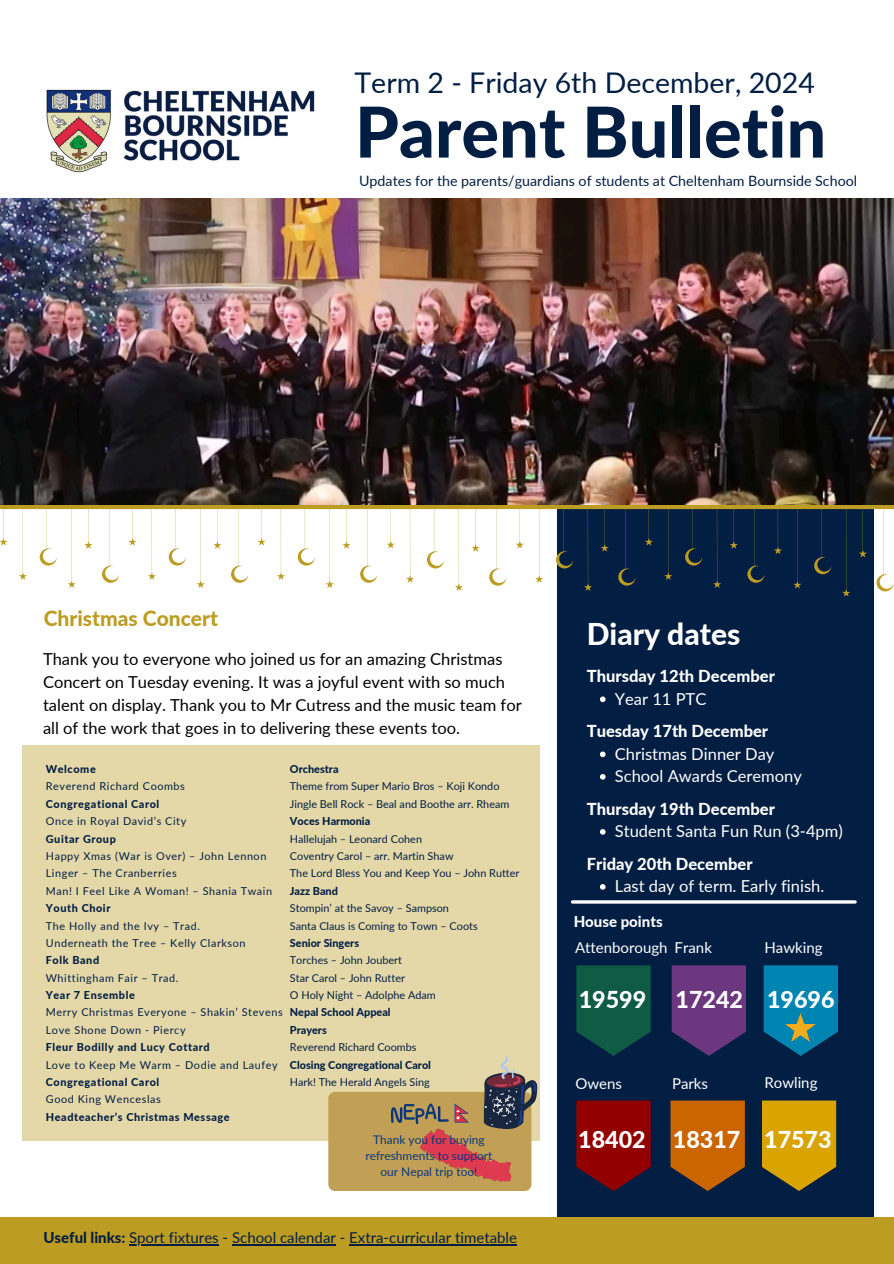
<style>
.page{position:relative;width:894px;height:1264px;background:#fff}
.page>*{position:absolute;margin:0;border:0;box-sizing:border-box;transform-origin:0 0}
.t1{font:800 70.2px "Lato";color:#031e43}
.t2{font:800 30px "Lato";color:#fff}
.t3{font:28.5px "Lato";color:#031e43}
.t4{font:800 23.25px "Lato";color:#fff}
.t5{font:800 21px "Lato";color:#bc9c22}
.t6{font:16.5px/23px "Lato";color:#000}
.t7{font:16.5px "Lato";color:#fff}
.t8{font:800 16.5px "Lato";color:#fff}
.t9{font:15px "Lato";color:#031e43}
.t10{font:15px "Lato";color:#fff}
.t11{font:800 15px "Lato";color:#fff}
.t12{font:14.25px "Lato";color:#031e43}
.t13{font:11.85px/16.4px "Lato";color:#0c377d;text-align:center}
.t14{font:10.8px "Lato";color:#031e43}
.t15{font:10.8px "Lato";letter-spacing:.05em;color:#031e43}
.t16{font:800 10.8px "Lato";letter-spacing:.05em;color:#031e43}
.t17{font:800 10.8px "Lato";color:#031e43}
.s1{font-weight:800}
</style>
<div class="page">
<img style="left:46px;top:89px;width:269px;height:84px">
<div style="left:557px;top:490px;width:316px;height:727px;background:#031e43"></div>
<svg style="left:644px;top:509px;width:120px;height:79px"></svg>
<svg style="left:0;top:509px;width:119px;height:79px"></svg>
<svg style="left:128px;top:509px;width:120px;height:79px"></svg>
<svg style="left:257px;top:509px;width:120px;height:79px"></svg>
<svg style="left:386px;top:509px;width:120px;height:81px"></svg>
<svg style="left:515px;top:509px;width:120px;height:81px"></svg>
<svg style="left:773px;top:509px;width:120px;height:87px"></svg>
<div style="left:0;top:504px;width:893px;height:5px;background:#bc9c22"></div>
<hr style="left:572px;top:900px;width:282px;height:3px;background:#fff">
<img style="left:0;top:198px;width:893px;height:306px">
<svg style="left:576px;top:965px;width:74px;height:90px"></svg>
<svg style="left:671px;top:965px;width:74px;height:90px"></svg>
<svg style="left:763px;top:965px;width:74px;height:90px"></svg>
<svg style="left:670px;top:1100px;width:74px;height:90px"></svg>
<svg style="left:576px;top:1100px;width:74px;height:90px"></svg>
<svg style="left:762px;top:1100px;width:73px;height:90px"></svg>
<div style="left:0;top:1217px;width:893px;height:46px;background:#bc9c22"></div>
<hr style="left:129px;top:1244px;width:90px;height:1px;background:#031e43">
<hr style="left:232px;top:1244px;width:104px;height:1px;background:#031e43">
<hr style="left:349px;top:1244px;width:168px;height:1px;background:#031e43">
<img style="left:785px;top:1013px;width:30px;height:28px">
<div style="left:22px;top:745px;width:517px;height:395px;background:#e4d8a9"></div>
<svg style="left:600px;top:696px;width:5px;height:6px"></svg>
<svg style="left:600px;top:751px;width:5px;height:6px"></svg>
<svg style="left:600px;top:774px;width:5px;height:5px"></svg>
<svg style="left:600px;top:829px;width:5px;height:5px"></svg>
<svg style="left:600px;top:884px;width:5px;height:5px"></svg>
<div style="left:328px;top:1091px;width:203px;height:99px;background:#c1a056;border-radius:7px"></div>
<svg style="left:391px;top:1056px;width:146px;height:125px"></svg>
<h5 class="t3" style="left:354px;top:65px;width:462px">Term 2 - Friday 6th December, 2024</h5>
<p class="t1" style="left:355px;top:88px;width:472px">Parent Bulletin</p>
<p class="t12" style="left:359px;top:172px;width:499px">Updates for the parents/guardians of students at Cheltenham Bournside School</p>
<h1 class="t5" style="left:44px;top:605px;width:176px">Christmas Concert</h1>
<h5 class="t2" style="left:586px;top:615px;width:155px">Diary dates</h5>
<h6 class="t6" style="left:43px;top:647px;width:480px">Thank you to everyone who joined us for an amazing Christmas Concert on Tuesday evening. It was a joyful event with so much talent on display. Thank you to Mr Cutress and the music team for all of the work that goes in to delivering these events too.</h6>
<h6 class="t17" style="left:290px;top:762px;width:50px">Orchestra</h6>
<h4 class="t14" style="left:290px;top:779px;width:211px">Theme from Super Mario Bros – Koji Kondo</h4>
<h4 class="t14" style="left:290px;top:797px;width:221px">Jingle Bell Rock – Beal and Boothe arr. Rheam</h4>
<h6 class="t17" style="left:290px;top:814px;width:82px">Voces Harmonia</h6>
<h4 class="t14" style="left:290px;top:832px;width:134px">Hallelujah – Leonard Cohen</h4>
<p class="t14" style="left:290px;top:849px;width:165px">Coventry Carol – arr. Martin Shaw</p>
<p class="t14" style="left:290px;top:866px;width:231px">The Lord Bless You and Keep You – John Rutter</p>
<h4 class="t17" style="left:290px;top:884px;width:50px">Jazz Band</h4>
<h6 class="t14" style="left:290px;top:901px;width:160px">Stompin’ at the Savoy – Sampson</h6>
<p class="t14" style="left:290px;top:918px;width:189px">Santa Claus is Coming to Town – Coots</p>
<p class="t17" style="left:290px;top:936px;width:71px">Senior Singers</p>
<p class="t14" style="left:290px;top:953px;width:114px">Torches – John Joubert</p>
<p class="t14" style="left:290px;top:971px;width:117px">Star Carol – John Rutter</p>
<p class="t14" style="left:290px;top:988px;width:147px">O Holy Night – Adolphe Adam</p>
<p class="t17" style="left:290px;top:1005px;width:102px">Nepal School Appeal</p>
<p class="t17" style="left:290px;top:1023px;width:38px">Prayers</p>
<p class="t14" style="left:290px;top:1040px;width:128px">Reverend Richard Coombs</p>
<p class="t17" style="left:290px;top:1057px;width:143px">Closing Congregational Carol</p>
<p class="t14" style="left:290px;top:1075px;width:141px">Hark! The Herald Angels Sing</p>
<p class="t16" style="left:46px;top:762px;width:51px">Welcome</p>
<p class="t15" style="left:46px;top:779px;width:141px">Reverend Richard Coombs</p>
<p class="t16" style="left:46px;top:797px;width:115px">Congregational Carol</p>
<p class="t15" style="left:46px;top:814px;width:142px">Once in Royal David’s City</p>
<p class="t16" style="left:46px;top:832px;width:71px">Guitar Group</p>
<p class="t15" style="left:46px;top:849px;width:222px">Happy Xmas (War is Over) – John Lennon</p>
<p class="t15" style="left:46px;top:866px;width:132px">Linger – The Cranberries</p>
<p class="t15" style="left:46px;top:884px;width:228px">Man! I Feel Like A Woman! – Shania Twain</p>
<p class="t16" style="left:46px;top:901px;width:66px">Youth Choir</p>
<p class="t15" style="left:46px;top:918px;width:156px">The Holly and the Ivy – Trad.</p>
<p class="t15" style="left:46px;top:936px;width:201px">Underneath the Tree – Kelly Clarkson</p>
<p class="t16" style="left:46px;top:953px;width:55px">Folk Band</p>
<p class="t15" style="left:46px;top:971px;width:134px">Whittingham Fair – Trad.</p>
<p class="t16" style="left:46px;top:988px;width:90px">Year 7 Ensemble</p>
<p class="t15" style="left:46px;top:1005px;width:238px">Merry Christmas Everyone – Shakin’ Stevens</p>
<p class="t15" style="left:46px;top:1023px;width:141px">Love Shone Down - Piercy</p>
<p class="t16" style="left:46px;top:1040px;width:165px">Fleur Bodilly and Lucy Cottard</p>
<p class="t15" style="left:46px;top:1057px;width:233px">Love to Keep Me Warm – Dodie and Laufey</p>
<p class="t16" style="left:46px;top:1075px;width:115px">Congregational Carol</p>
<p class="t15" style="left:46px;top:1092px;width:116px">Good King Wenceslas</p>
<p class="t16" style="left:46px;top:1110px;width:185px">Headteacher’s Christmas Message</p>
<p class="t13" style="left:365px;top:1130px;width:129px">Thank you for buying refreshments to support our Nepal trip too!</p>
<p class="t9" style="left:43px;top:1228px;width:475px"><span class="s1">Useful links:</span> Sport fixtures - School calendar - Extra-curricular timetable</p>
<p class="t8" style="left:586px;top:665px;width:189px">Thursday 12th December</p>
<p class="t7" style="left:614px;top:688px;width:93px">Year 11 PTC</p>
<p class="t8" style="left:586px;top:720px;width:183px">Tuesday 17th December</p>
<p class="t7" style="left:614px;top:743px;width:161px">Christmas Dinner Day</p>
<p class="t7" style="left:614px;top:765px;width:188px">School Awards Ceremony</p>
<p class="t8" style="left:586px;top:798px;width:189px">Thursday 19th December</p>
<p class="t7" style="left:614px;top:820px;width:229px">Student Santa Fun Run (3-4pm)</p>
<p class="t8" style="left:586px;top:853px;width:167px">Friday 20th December</p>
<h2 class="t7" style="left:614px;top:875px;width:211px">Last day of term. Early finish.</h2>
<p class="t11" style="left:573px;top:911px;width:90px">House points</p>
<h5 class="t10" style="left:575px;top:938px;width:94px">Attenborough</h5>
<p class="t10" style="left:674px;top:938px;width:39px">Frank</p>
<h5 class="t10" style="left:764px;top:938px;width:60px">Hawking</h5>
<h6 class="t4" style="left:578px;top:984px;width:69px">19599</h6>
<h6 class="t4" style="left:675px;top:984px;width:69px">17242</h6>
<h4 class="t4" style="left:767px;top:984px;width:69px">19696</h4>
<p class="t10" style="left:575px;top:1074px;width:48px">Owens</p>
<p class="t10" style="left:671px;top:1074px;width:38px">Parks</p>
<h6 class="t10" style="left:764px;top:1073px;width:54px">Rowling</h6>
<h4 class="t4" style="left:578px;top:1125px;width:69px">18402</h4>
<p class="t4" style="left:764px;top:1125px;width:69px">17573</p>
<h4 class="t4" style="left:672px;top:1125px;width:69px">18317</h4>
</div>
